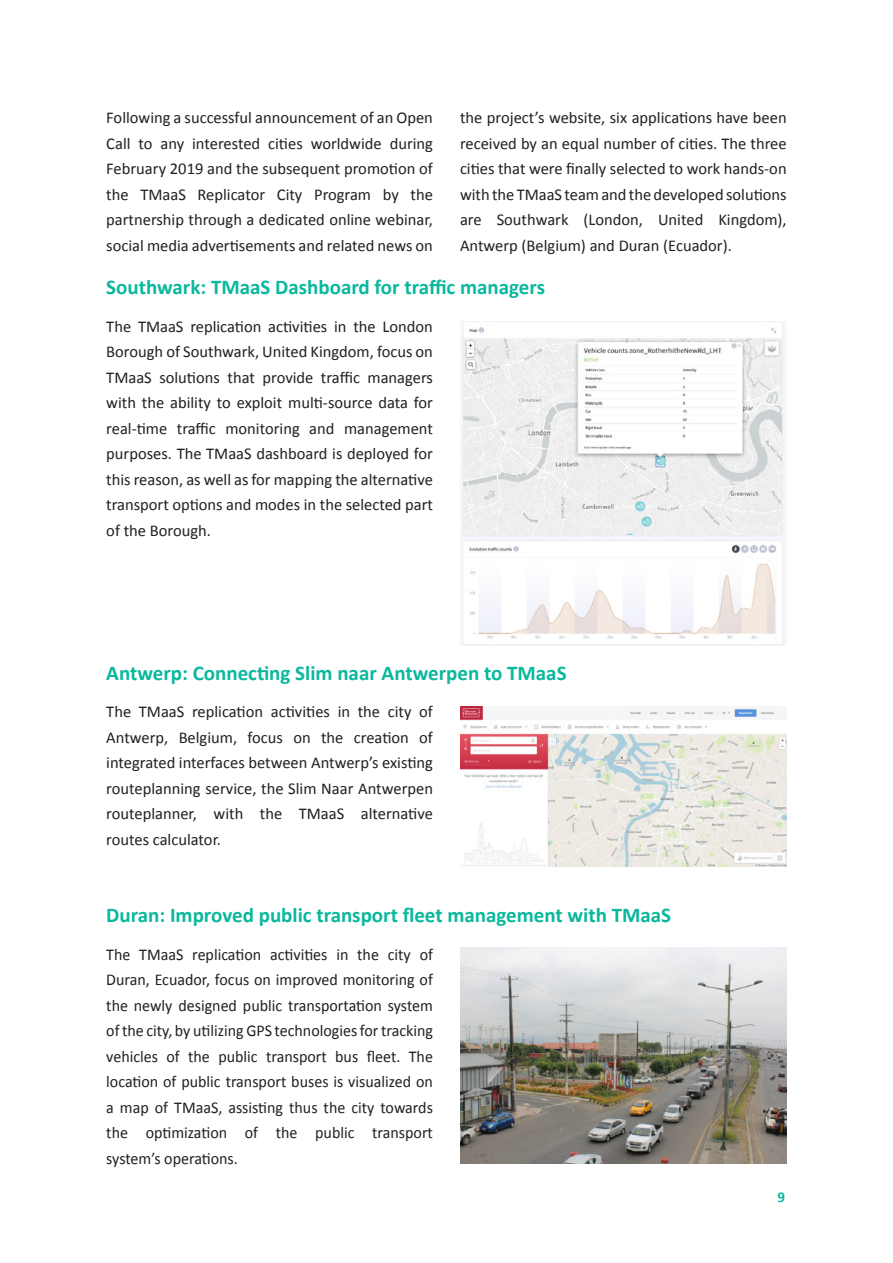
<style>
.page{position:relative;width:893px;height:1263px;background:#fff}
.page>*{position:absolute;margin:0;border:0;box-sizing:border-box;transform-origin:0 0}
.t1{font:700 21px "Calibri";color:#09b89d}
.Para{font:16.5px/25.5px "Calibri";color:#231f20;text-align:justify}
.t2{font:700 15px "Calibri";color:#09b89d}
</style>
<div class="page">
<img style="left:460px;top:321px;width:324px;height:324px">
<img style="left:460px;top:706px;width:327px;height:161px">
<img style="left:460px;top:947px;width:327px;height:216px">
<p class="Para" style="left:106px;top:105px;width:328px">Following a successful announcement of an Open Call to any interested cities worldwide during February 2019 and the subsequent promotion of the TMaaS Replicator City Program by the partnership through a dedicated online webinar, social media advertisements and related news on</p>
<p class="Para" style="left:460px;top:105px;width:328px">the project’s website, six applications have been received by an equal number of cities. The three cities that were finally selected to work hands-on with the TMaaS teamand the developed solutions are Southwark (London, United Kingdom), Antwerp (Belgium) and Duran (Ecuador).</p>
<h3 class="t1" style="left:106px;top:273px;width:440px">Southwark: TMaaS Dashboard for traffic managers</h3>
<p class="Para" style="left:106px;top:314px;width:328px">The TMaaS replication activities in the London Borough of Southwark, United Kingdom, focus on TMaaS solutions that provide traffic managers with the ability to exploit multi-source data for real-time traffic monitoring and management purposes. The TMaaS dashboard is deployed for this reason, as well as for mapping the alternative transport options and modes in the selected part of the Borough.</p>
<h3 class="t1" style="left:106px;top:658px;width:462px">Antwerp: Connecting Slim naar Antwerpen to TMaaS</h3>
<p class="Para" style="left:106px;top:699px;width:328px">The TMaaS replication activities in the city of Antwerp, Belgium, focus on the creation of integrated interfaces between Antwerp’s existing routeplanning service, the Slim Naar Antwerpen routeplanner, with the TMaaS alternative routes calculator.</p>
<h3 class="t1" style="left:106px;top:900px;width:566px">Duran: Improved public transport fleet management with TMaaS</h3>
<p class="Para" style="left:106px;top:941px;width:328px">The TMaaS replication activities in the city of Duran, Ecuador, focus on improved monitoring of the newly designed public transportation system of the city, by utilizing GPS technologies for tracking vehicles of the public transport bus fleet. The location of public transport buses is visualized on a map of TMaaS, assisting thus the city towards the optimization of the public transport system’s operations.</p>
<p class="t2" style="left:777px;top:1186px;width:9px">9</p>
</div>
